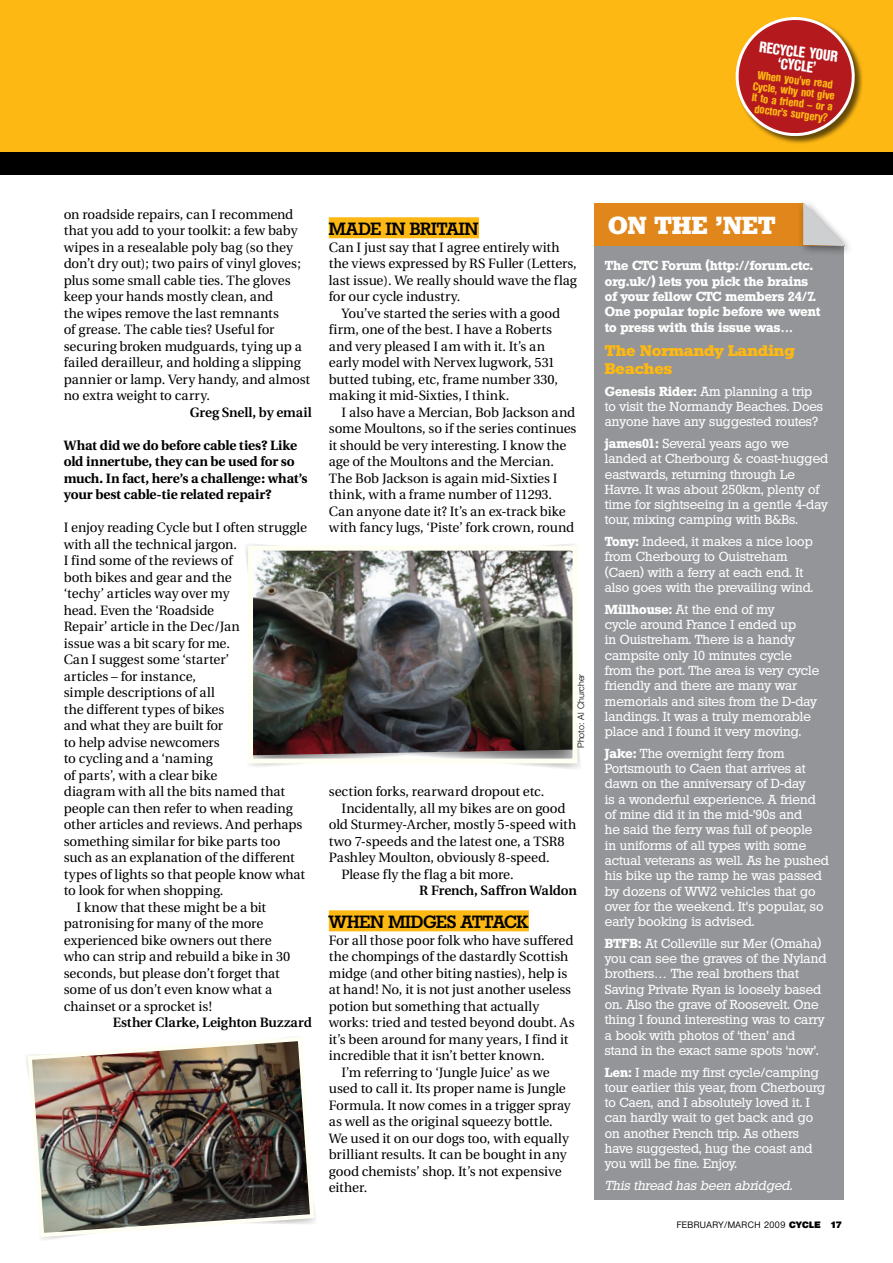
<style>
.page{position:relative;width:893px;height:1263px;background:#fff}
.page>*{position:absolute;margin:0;border:0;box-sizing:border-box;transform-origin:0 0}
.t1{font:700 24px "Stafford";letter-spacing:.01em;color:#fff}
.MainHead{font:500 17.25px "Stafford";letter-spacing:-.01em;color:#000}
.t2{font:700 15px/18px "Stafford";color:#fdb813}
.t3{font:700 condensed 15px/13.5px "Olympia";color:#fff;text-align:center}
._2ndPara{font:13.5px/16.5px "Utopia";letter-spacing:-.005em;color:#000}
._2ndPara-2{font:700 13.5px/16.5px "Utopia";letter-spacing:-.01em;color:#000}
._2ndPara-3{font:600 13.5px "Utopia";letter-spacing:-.01em;color:#000}
.t4{font:12.75px/15.3px "Stafford";color:#fff}
.t5{font:600 12.75px/15.3px "Stafford";color:#fff}
.t6{font:italic 12.75px "Stafford";color:#fff}
.t7{font:700 condensed 11.25px/11.2px "Olympia";color:#fdb813;text-align:center}
.t8{font:500 9px "Olympia";letter-spacing:.05em;color:#000}
.t9{font:300 9px "Helvetica Neue";color:#000}
.s1{font-weight:600}
.s2{font-weight:800}
</style>
<div class="page">
<div style="left:0;top:0;width:893px;height:157px;background:#fdb813"></div>
<div style="left:0;top:153px;width:893px;height:22px;background:#000"></div>
<div style="left:735px;top:17px;width:128px;height:128px;background:#000;opacity:.6"></div>
<svg style="left:735px;top:17px;width:125px;height:121px"></svg>
<div style="left:329px;top:217px;width:150px;height:21px;background:#fdb813"></div>
<div style="left:329px;top:910px;width:200px;height:21px;background:#fdb813"></div>
<div style="left:594px;top:203px;width:250px;height:996px;background:#939598"></div>
<div style="left:594px;top:203px;width:250px;height:42px;background:#e0861a"></div>
<div style="left:797px;top:196px;width:57px;height:59px;background:#000;opacity:.45"></div>
<svg style="left:803px;top:202px;width:42px;height:44px;background:#e0e0e0"></svg>
<img style="left:26px;top:1037px;width:289px;height:202px">
<svg style="left:245px;top:544px;width:335px;height:225px"></svg>
<img style="left:254px;top:552px;width:317px;height:203px">
<div style="left:248px;top:546px;width:329px;height:217px;border:5px solid #fffef2"></div>
<p class="t3" style="left:760px;top:40px;width:81px;rotate:7deg">recycle your ‘cycle’</p>
<p class="t7" style="left:755px;top:69px;width:83px;rotate:7deg">When you’ve read<br>Cycle, why not give it to a friend – or a doctor’s surgery?</p>
<p class="_2ndPara" style="left:64px;top:206px;width:248px">on roadside repairs, can I recommend that you add to your toolkit: a few baby wipes in a resealable poly bag (so they don’t dry out); two pairs of vinyl gloves; plus some small cable ties. The gloves keep your hands mostly clean, and<br>the wipes remove the last remnants<br>of grease. The cable ties? Useful for securing broken mudguards, tying up a failed derailleur, and holding a slipping pannier or lamp. Very handy, and almost no extra weight to carry.</p>
<p class="_2ndPara-3" style="left:190px;top:405px;width:123px">Greg Snell, by email</p>
<p class="_2ndPara-2" style="left:64px;top:437px;width:245px">What did we do before cable ties? Like old innertube, they can be used for so much. In fact, here’s a challenge: what’s your best cable-tie related repair?</p>
<p class="_2ndPara" style="left:64px;top:520px;width:245px">I enjoy reading Cycle but I often struggle with all the technical jargon.<br>I find some of the reviews of<br>both bikes and gear and the<br>‘techy’ articles way over my<br>head. Even the ‘Roadside<br>Repair’ article in the Dec/Jan<br>issue was a bit scary for me.<br>Can I suggest some ‘starter’<br>articles – for instance,<br>simple descriptions of all<br>the different types of bikes<br>and what they are built for<br>to help advise newcomers<br>to cycling and a ‘naming<br>of parts’, with a clear bike<br>diagram with all the bits named that people can then refer to when reading other articles and reviews. And perhaps something similar for bike parts too such as an explanation of the different types of lights so that people know what to look for when shopping.</p>
<p class="_2ndPara" style="left:64px;top:899px;width:228px;text-indent:13px">I know that these might be a bit patronising for many of the more experienced bike owners out there who can strip and rebuild a bike in 30 seconds, but please don’t forget that some of us don’t even know what a chainset or a sprocket is!</p>
<p class="_2ndPara-3" style="left:113px;top:1015px;width:201px">Esther Clarke, Leighton Buzzard</p>
<p class="MainHead" style="left:329px;top:219px;width:151px">MADE IN BRITAIN</p>
<p class="_2ndPara" style="left:329px;top:239px;width:250px">Can I just say that I agree entirely with the views expressed by RS Fuller (Letters, last issue). We really should wave the flag for our cycle industry.</p>
<p class="_2ndPara" style="left:329px;top:305px;width:233px;text-indent:13px">You’ve started the series with a good firm, one of the best. I have a Roberts and very pleased I am with it. It’s an early model with Nervex lugwork, 531 butted tubing, etc, frame number 330, making it mid-Sixties, I think.</p>
<p class="_2ndPara" style="left:329px;top:404px;width:249px;text-indent:13px">I also have a Mercian, Bob Jackson and some Moultons, so if the series continues it should be very interesting. I know the age of the Moultons and the Mercian.<br>The Bob Jackson is again mid-Sixties I think, with a frame number of 11293.<br>Can anyone date it? It’s an ex-track bike with fancy lugs, ‘Piste’ fork crown, round</p>
<p class="t9" style="left:575px;top:748px;width:76px;rotate:-90deg">Photo: Al Churcher</p>
<p class="_2ndPara" style="left:329px;top:784px;width:217px">section forks, rearward dropout etc.</p>
<p class="_2ndPara" style="left:329px;top:800px;width:249px;text-indent:13px">Incidentally, all my bikes are on good old Sturmey-Archer, mostly 5-speed with two 7-speeds and the latest one, a TSR8<br>Pashley Moulton, obviously 8-speed.</p>
<p class="_2ndPara" style="left:342px;top:866px;width:173px">Please fly the flag a bit more.</p>
<p class="_2ndPara-3" style="left:419px;top:883px;width:159px">R French, Saffron Waldon</p>
<p class="MainHead" style="left:329px;top:912px;width:201px">WHEN MIDGES ATTACK</p>
<p class="_2ndPara" style="left:329px;top:932px;width:247px">For all those poor folk who have suffered the chompings of the dastardly Scottish midge (and other biting nasties), help is at hand! No, it is not just another useless potion but something that actually works: tried and tested beyond doubt. As it’s been around for many years, I find it incredible that it isn’t better known.</p>
<p class="_2ndPara" style="left:329px;top:1064px;width:243px;text-indent:13px">I’m referring to ‘Jungle Juice’ as we used to call it. Its proper name is Jungle Formula. It now comes in a trigger spray as well as the original squeezy bottle.<br>We used it on our dogs too, with equally brilliant results. It can be bought in any good chemists’ shop. It’s not expensive either.</p>
<p class="t1" style="left:608px;top:211px;width:169px">ON THE ’NET</p>
<p class="t5" style="left:605px;top:258px;width:217px">The CTC Forum (http://forum.ctc. org.uk/) lets you pick the brains of your fellow CTC members 24/7.<br>One popular topic before we went to press with this issue was…</p>
<p class="t2" style="left:605px;top:342px;width:192px">The Normandy Landing<br>Beaches</p>
<p class="t4" style="left:605px;top:383px;width:220px"><span class="s1">Genesis Rider:</span> Am planning a trip to visit the Normandy Beaches. Does anyone have any suggested routes?</p>
<p class="t4" style="left:605px;top:436px;width:225px"><span class="s1">james01:</span> Several years ago we landed at Cherbourg &amp; coast-hugged eastwards, returning through Le Havre. It was about 250km, plenty of time for sightseeing in a gentle 4-day tour, mixing camping with B&amp;Bs.</p>
<p class="t4" style="left:605px;top:534px;width:210px"><span class="s1">Tony:</span> Indeed, it makes a nice loop from Cherbourg to Ouistreham (Caen) with a ferry at each end. It also goes with the prevailing wind.</p>
<p class="t4" style="left:605px;top:601px;width:216px"><span class="s1">Millhouse:</span> At the end of my<br>cycle around France I ended up<br>in Ouistreham. There is a handy campsite only 10 minutes cycle from the port. The area is very cycle friendly and there are many war memorials and sites from the D-day landings. It was a truly memorable place and I found it very moving.</p>
<p class="t4" style="left:605px;top:746px;width:226px"><span class="s1">Jake:</span> The overnight ferry from<br>Portsmouth to Caen that arrives at dawn on the anniversary of D-day<br>is a wonderful experience. A friend of mine did it in the mid-’90s and<br>he said the ferry was full of people<br>in uniforms of all types with some actual veterans as well. As he pushed his bike up the ramp he was passed by dozens of WW2 vehicles that go over for the weekend. It’s popular, so early booking is advised.</p>
<p class="t4" style="left:605px;top:935px;width:223px"><span class="s1">BTFB:</span> At Colleville sur Mer (Omaha) you can see the graves of the Nyland brothers… The real brothers that Saving Private Ryan is loosely based on. Also the grave of Roosevelt. One thing I found interesting was to carry a book with photos of ‘then’ and stand in the exact same spots ‘now’.</p>
<p class="t4" style="left:605px;top:1064px;width:222px"><span class="s1">Len:</span> I made my first cycle/camping tour earlier this year, from Cherbourg to Caen, and I absolutely loved it. I can hardly wait to get back and go on another French trip. As others have suggested, hug the coast and you will be fine. Enjoy.</p>
<p class="t6" style="left:605px;top:1178px;width:189px">This thread has been abridged.</p>
<p class="t8" style="left:677px;top:1219px;width:167px">FEBRUARY/MARCH 2009 <span class="s2">CYCLE 17</span></p>
</div>
